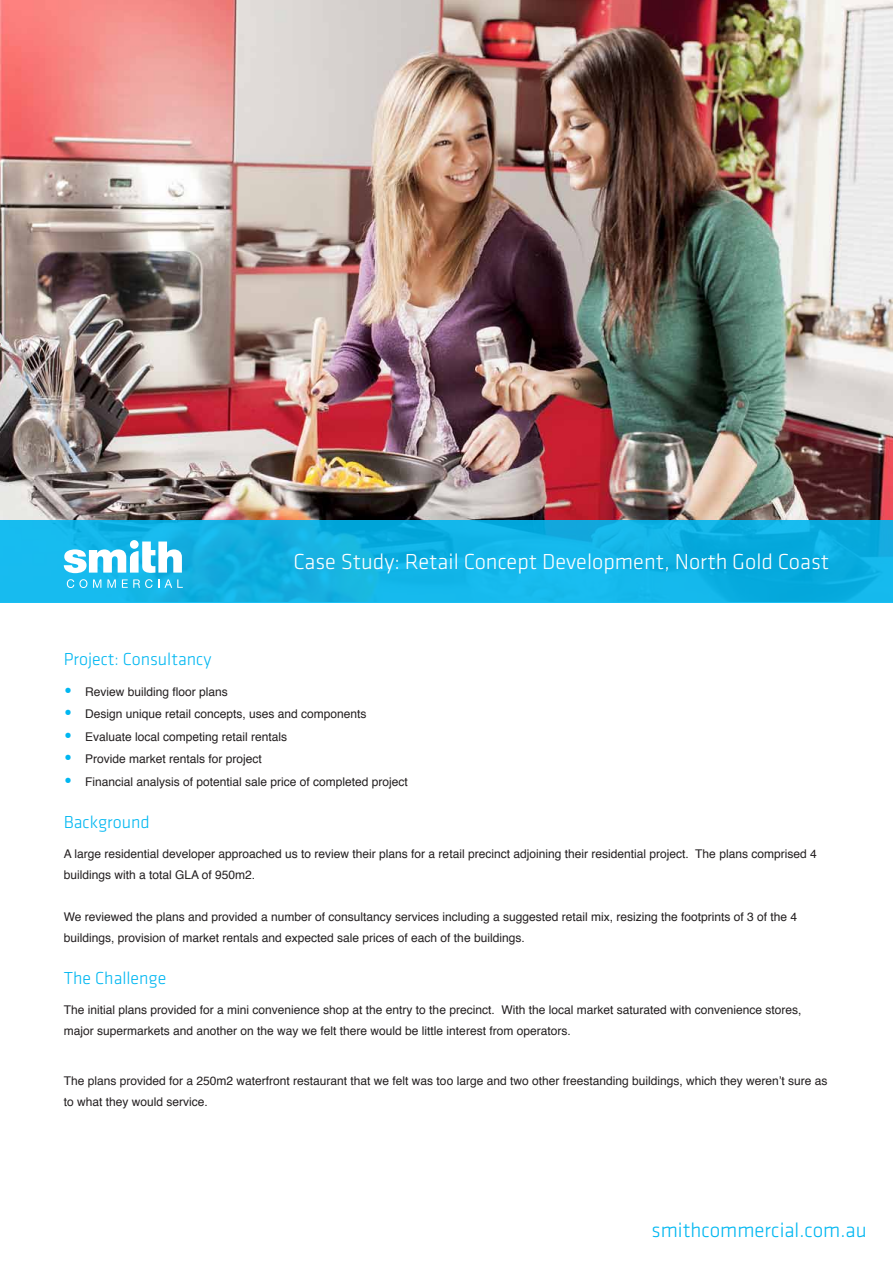
<style>
.page{position:relative;width:893px;height:1263px;background:#fff}
.page>*{position:absolute;margin:0;border:0;box-sizing:border-box;transform-origin:0 0}
.t1{font:300 22.5px "Klavika";color:#fff}
.t2{font:300 21px "Klavika";color:#00b7f1}
.t3{font:300 18px "Klavika";color:#00b7f1}
.t4{font:12px/21px "Helvetica";color:#231f20}
.s1{font-size:24px;color:#00b7f1}
</style>
<div class="page">
<img style="left:0;top:0;width:893px;height:520px">
<svg style="left:0;top:520px;width:893px;height:82px;background:#10b2e5"></svg>
<svg style="left:64px;top:541px;width:118px;height:32px"></svg>
<svg style="left:67px;top:579px;width:20px;height:9px"></svg>
<svg style="left:93px;top:579px;width:8px;height:9px"></svg>
<svg style="left:107px;top:579px;width:9px;height:9px"></svg>
<svg style="left:122px;top:579px;width:61px;height:9px"></svg>
<div style="left:130px;top:540px;width:9px;height:9px;background:#fff;border-radius:50%"></div>
<h1 class="t1" style="left:293px;top:549px;width:537px">Case Study: Retail Concept Development, North Gold Coast</h1>
<h3 class="t3" style="left:64px;top:649px;width:149px">Project: Consultancy</h3>
<p class="t4" style="left:64px;top:681px;width:165px"><span class="s1">•</span> Review building floor plans</p>
<p class="t4" style="left:64px;top:704px;width:304px"><span class="s1">•</span> Design unique retail concepts, uses and components</p>
<p class="t4" style="left:64px;top:726px;width:225px"><span class="s1">•</span> Evaluate local competing retail rentals</p>
<p class="t4" style="left:64px;top:749px;width:199px"><span class="s1">•</span> Provide market rentals for project</p>
<p class="t4" style="left:64px;top:771px;width:346px"><span class="s1">•</span> Financial analysis of potential sale price of completed project</p>
<h3 class="t3" style="left:64px;top:812px;width:87px">Background</h3>
<p class="t4" style="left:64px;top:843px;width:754px">A large residential developer approached us to review their plans for a retail precinct adjoining their residential project. The plans comprised 4 buildings with a total GLA of 950m2.</p>
<p class="t4" style="left:64px;top:906px;width:735px">We reviewed the plans and provided a number of consultancy services including a suggested retail mix, resizing the footprints of 3 of the 4 buildings, provision of market rentals and expected sale prices of each of the buildings.</p>
<h3 class="t3" style="left:64px;top:969px;width:104px">The Challenge</h3>
<p class="t4" style="left:64px;top:999px;width:739px">The initial plans provided for a mini convenience shop at the entry to the precinct. With the local market saturated with convenience stores, major supermarkets and another on the way we felt there would be little interest from operators.</p>
<p class="t4" style="left:64px;top:1071px;width:765px">The plans provided for a 250m2 waterfront restaurant that we felt was too large and two other freestanding buildings, which they weren’t sure as to what they would service.</p>
<h2 class="t2" style="left:651px;top:1219px;width:217px">smithcommercial.com.au</h2>
</div>
